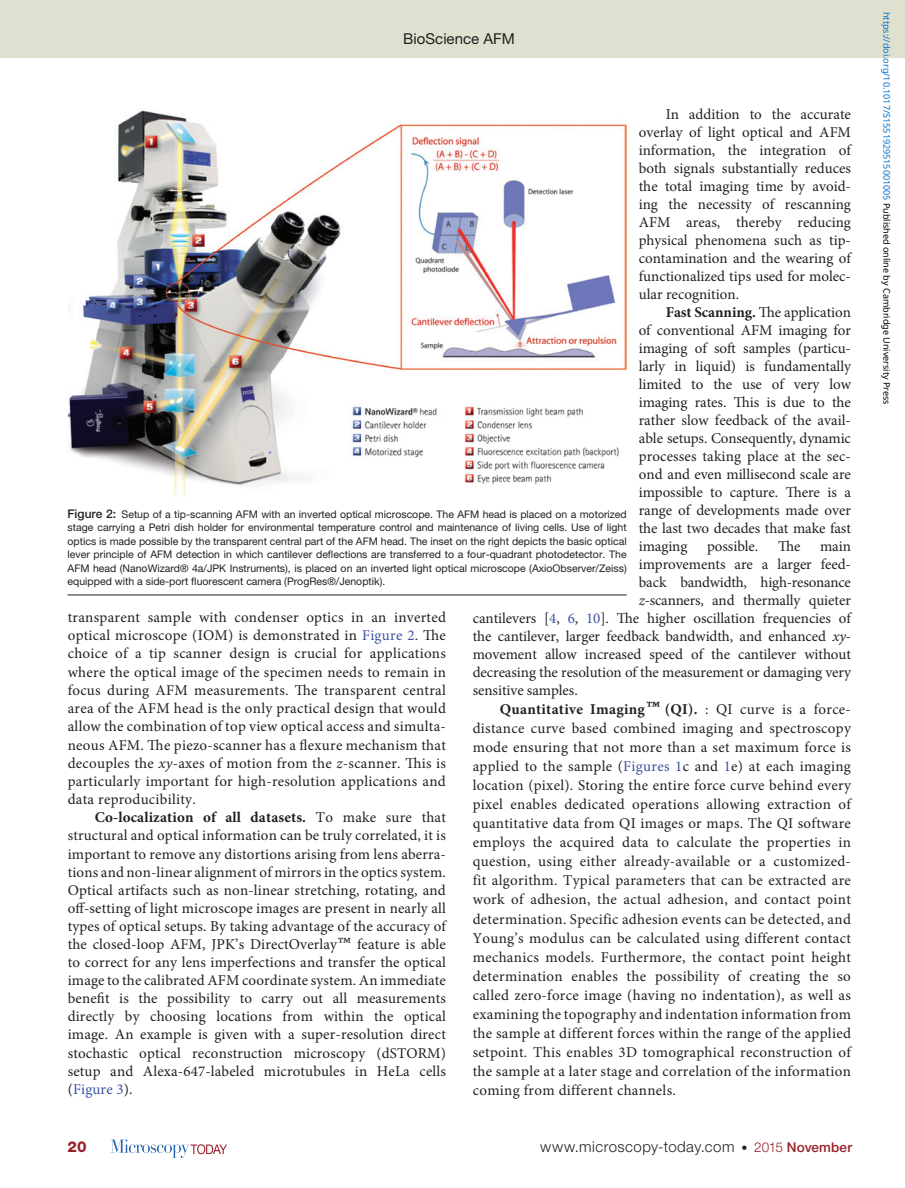
<style>
.page{position:relative;width:905px;height:1188px;background:#fff}
.page>*{position:absolute;margin:0;border:0;box-sizing:border-box;transform-origin:0 0}
.pFirstpara{font:15px/19px "Minion Pro";letter-spacing:-.005em;color:#231f20;text-align:justify}
.pPara{font:15px/18px "Minion Pro";color:#231f20;text-align:justify}
.t1{font:300 15px "Helvetica Neue LT Std";letter-spacing:.03em;color:#231f20}
.t2{font:15px "Helvetica Neue LT Std";color:#231f20}
.t3{font:800 15px "Helvetica Neue LT Std";color:#98212a}
.pFigureCaption{font:10.5px/13.5px "Helvetica Neue LT Std";color:#231f20;text-align:justify}
.t4{font:9px "Noto Sans";color:#0172cf}
.s1{font-weight:700}
.s2{font-weight:500;font-size:12px}
.s3{font-style:italic}
.s4{color:#3a53a3}
.s5{font-weight:700;font-style:italic;font-size:30px}
.s6{font-size:30px}
.s7{font-size:12px}
.s8{font-size:13.5px;color:#98212a}
.s9{font-weight:500;font-size:13.5px;color:#98212a}
.s10{color:#000}
</style>
<div class="page">
<div style="left:0;top:0;width:904px;height:58px;background:#dfe1d0"></div>
<svg style="left:111px;top:1139px;width:116px;height:19px"></svg>
<img style="left:68px;top:110px;width:558px;height:387px">
<hr style="left:68px;top:595px;width:558px;height:1px;background:#231f20">
<p class="t2" style="left:403px;top:30px;width:113px">BioScience AFM</p>
<p class="pPara" style="left:638px;top:105px;width:214px;text-indent:27px">In addition to the accurate overlay of light optical and AFM information, the integration of both signals substantially reduces the total imaging time by avoid&shy;ing the necessity of rescanning AFM areas, thereby reducing physical phenomena such as tip&shy;contamination and the wearing of functionalized tips used for molec&shy;ular recognition.</p>
<p class="pFirstpara" style="left:638px;top:303px;width:214px;line-height:18px;text-indent:27px"><span class="s1">Fast Scanning.</span> The application of conventional AFM imaging for imaging of soft samples (particu&shy;larly in liquid) is fundamentally limited to the use of very low imaging rates. This is due to the rather slow feedback of the avail&shy;able setups. Consequently, dynamic processes taking place at the sec&shy;ond and even millisecond scale are impossible to capture. There is a range of developments made over the last two decades that make fast imaging</p>
<p class="pFigureCaption" style="left:68px;top:507px;width:560px"><span class="s2">Figure 2:</span> Setup of a tip-scanning AFM with an inverted optical microscope. The AFM head is placed on a motorized stage carrying a Petri dish holder for environmental temperature control and maintenance of living cells. Use of light optics is made possible by the transparent central part of the AFM head. The inset on the right depicts the basic optical lever principle of AFM detection in which cantilever deflections are transferred to a four-quadrant photodetector. The AFM head (NanoWizard® 4a/JPK Instruments), is placed on an inverted light optical microscope (AxioObserver/Zeiss) equipped with a side-port fluorescent camera (ProgRes®/Jenoptik).</p>
<p class="pFirstpara" style="left:707px;top:537px;width:53px">possible.</p>
<p class="pFirstpara" style="left:778px;top:537px;width:24px">The</p>
<p class="pFirstpara" style="left:820px;top:537px;width:32px">main</p>
<p class="pFirstpara" style="left:638px;top:555px;width:212px">improvements are a larger feed-</p>
<p class="pFirstpara" style="left:638px;top:573px;width:214px">back bandwidth, high-resonance</p>
<p class="pFirstpara" style="left:638px;top:591px;width:214px"><span class="s3">z</span>-scanners, and thermally quieter</p>
<p class="pFirstpara" style="left:472px;top:609px;width:379px">cantilevers [<span class="s4">4</span>, <span class="s4">6</span>, <span class="s4">10</span>]. The higher oscillation frequencies of</p>
<p class="pFirstpara" style="left:472px;top:627px;width:380px">the cantilever, larger feedback bandwidth, and enhanced <span class="s3">xy-</span></p>
<p class="pFirstpara" style="left:472px;top:645px;width:380px">movement allow increased speed of the cantilever without</p>
<p class="pFirstpara" style="left:472px;top:663px;width:379px">decreasing the resolution of the measurement or damaging very</p>
<p class="pFirstpara" style="left:472px;top:681px;width:106px">sensitive samples.</p>
<p class="pFirstpara" style="left:472px;top:700px;width:380px;text-indent:27px"><span class="s1">Quantitative Imaging</span><span class="s5">™</span> <span class="s1">(QI).</span> : QI curve is a force&shy;distance curve based combined imaging and spectroscopy mode ensuring that not more than a set maximum force is applied to the sample (<span class="s4">Figures 1</span>c and <span class="s4">1</span>e) at each imaging location (pixel). Storing the entire force curve behind every pixel enables dedicated operations allowing extraction of quantitative data from QI images or maps. The QI software employs the acquired data to calculate the properties in question, using either already-available or a customized&shy;fit algorithm. Typical parameters that can be extracted are work of adhesion, the actual adhesion, and contact point determination. Specific adhesion events can be detected, and Young’s modulus can be calculated using different contact mechanics models. Furthermore, the contact point height determination enables the possibility of creating the so called zero-force image (having no indentation), as well as examining the topography and indentation information from the sample at different forces within the range of the applied setpoint. This enables 3D tomographical reconstruction of the sample at a later stage and correlation of the information coming from different channels.</p>
<p class="pFirstpara" style="left:68px;top:608px;width:380px;line-height:18.3px">transparent sample with condenser optics in an inverted optical microscope (IOM) is demonstrated in <span class="s4">Figure 2</span>. The choice of a tip scanner design is crucial for applications where the optical image of the specimen needs to remain in focus during AFM measurements. The transparent central area of the AFM head is the only practical design that would allow the combination of top view optical access and simulta&shy;neous AFM. The piezo-scanner has a flexure mechanism that decouples the <span class="s3">xy</span>-axes of motion from the <span class="s3">z</span>-scanner. This is particularly important for high-resolution applications and data reproducibility.</p>
<p class="pFirstpara" style="left:68px;top:809px;width:380px;line-height:18.1px;text-indent:27px"><span class="s1">Co-localization of all datasets.</span> To make sure that structural and optical information can be truly correlated, it is important to remove any distortions arising from lens aberra&shy;tions and non-linear alignment of mirrors in the optics system.<br>Optical artifacts such as non-linear stretching, rotating, and off-setting of light microscope images are present in nearly all types of optical setups. By taking advantage of the accuracy of the closed-loop AFM, JPK’s DirectOverlay<span class="s6">™</span> feature is able to correct for any lens imperfections and transfer the optical image to the calibrated AFM coordinate system. An immediate benefit is the possibility to carry out all measurements directly by choosing locations from within the optical image. An example is given with a super-resolution direct stochastic optical reconstruction microscopy (dSTORM) setup and Alexa-647-labeled microtubules in HeLa cells (<span class="s4">Figure 3</span>).</p>
<p class="t3" style="left:68px;top:1138px;width:21px">20</p>
<p class="t1" style="left:540px;top:1137px;width:313px">www.microscopy-today.com <span class="s7">•</span> <span class="s8">2015</span> <span class="s9">November</span></p>
<p class="t4" style="left:893px;top:12px;width:394px;rotate:90deg">https://doi.org/10.1017/S1551929515001005 <span class="s10">Published online by Cambridge University Press</span></p>
</div>
